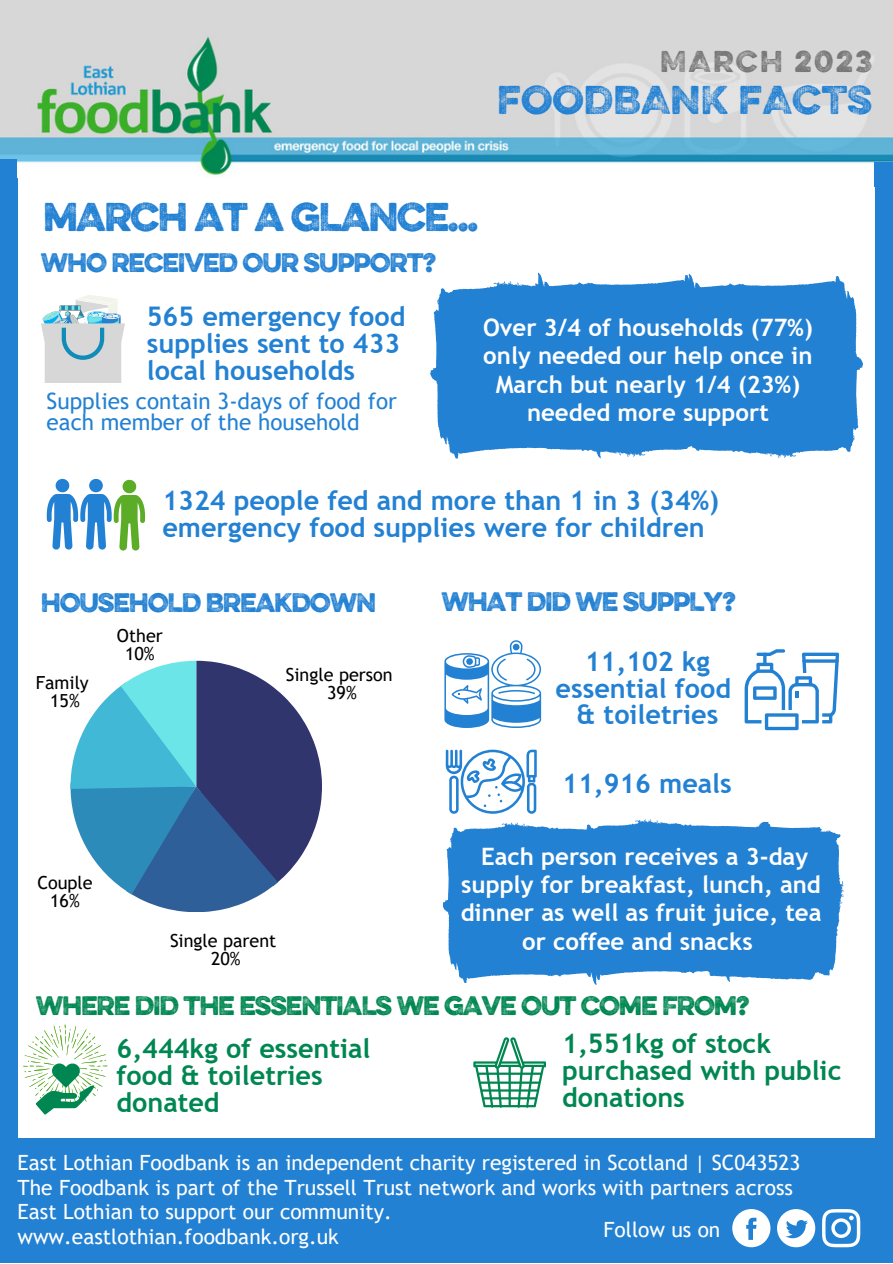
<style>
.page{position:relative;width:893px;height:1264px;background:#fff}
.page>*{position:absolute;margin:0;border:0;box-sizing:border-box;transform-origin:0 0}
.t1{font:36px "Eveleth";letter-spacing:-.05em;color:#2381d3}
.t2{font:300 36px "Eveleth";color:#2381d3}
.t3{font:700 27px/27px "Trebuchet MS";color:#2381d3}
.t4{font:700 27px/27px "Trebuchet MS";color:#008751}
.t5{font:300 27px "Eveleth";letter-spacing:.08em;color:#777}
.t6{font:700 24px/28px "Trebuchet MS";color:#fff;text-align:center}
.t7{font:24px "Eveleth";letter-spacing:-.05em;color:#2381d3}
.t8{font:24px "Eveleth";letter-spacing:-.05em;color:#008751}
.t9{font:22.5px/21.3px "Trebuchet MS";color:#2381d3}
.t10{font:21px/24.6px "Trebuchet MS";color:#fff}
.t11{font:18px/18px "Trebuchet MS";color:#000;text-align:center}
</style>
<div class="page">
<div style="left:0;top:0;width:892px;height:1262px;background:#2381d3"></div>
<div style="left:18px;top:175px;width:856px;height:962px;background:#fff"></div>
<img style="left:0;top:0;width:892px;height:177px">
<svg style="left:41px;top:295px;width:84px;height:87px"></svg>
<svg style="left:443px;top:749px;width:401px;height:236px"></svg>
<svg style="left:47px;top:479px;width:98px;height:71px"></svg>
<svg style="left:23px;top:1024px;width:84px;height:90px"></svg>
<svg style="left:473px;top:1037px;width:73px;height:70px"></svg>
<svg style="left:70px;top:660px;width:252px;height:252px"></svg>
<div style="left:0;top:160px;width:17px;height:25px;background:#2381d3"></div>
<div style="left:874px;top:163px;width:18px;height:23px;background:#2381d3"></div>
<svg style="left:430px;top:272px;width:433px;height:187px;background:#4292d9"></svg>
<svg style="left:444px;top:640px;width:97px;height:88px"></svg>
<svg style="left:744px;top:649px;width:95px;height:81px"></svg>
<svg style="left:732px;top:1209px;width:38px;height:38px"></svg>
<svg style="left:777px;top:1209px;width:38px;height:38px"></svg>
<svg style="left:822px;top:1209px;width:38px;height:38px"></svg>
<p class="t5" style="left:660px;top:40px;width:214px">MARCH 2023</p>
<h1 class="t2" style="left:497px;top:72px;width:377px">FOODBANK FACTS</h1>
<h1 class="t1" style="left:43px;top:189px;width:437px">MARCH AT A GLANCE...</h1>
<p class="t7" style="left:41px;top:244px;width:397px">WHO RECEIVED OUR SUPPORT?</p>
<p class="t3" style="left:147px;top:303px;width:260px">565 emergency food supplies sent to 433 local households</p>
<p class="t9" style="left:47px;top:390px;width:352px">Supplies contain 3-days of food for each member of the household</p>
<p class="t6" style="left:483px;top:314px;width:331px">Over 3/4 of households (77%) only needed our help once in<br>March but nearly 1/4 (23%) needed more support</p>
<p class="t3" style="left:162px;top:486px;width:558px">1324 people fed and more than 1 in 3 (34%) emergency food supplies were for children</p>
<p class="t7" style="left:41px;top:584px;width:337px">HOUSEHOLD BREAKDOWN</p>
<p class="t7" style="left:441px;top:583px;width:296px">WHAT DID WE SUPPLY?</p>
<p class="t11" style="left:36px;top:674px;width:55px">Family<br>15%</p>
<p class="t11" style="left:117px;top:626px;width:47px">Other<br>10%</p>
<p class="t11" style="left:286px;top:666px;width:108px">Single person<br>39%</p>
<p class="t11" style="left:37px;top:873px;width:57px">Couple<br>16%</p>
<p class="t11" style="left:170px;top:931px;width:108px">Single parent<br>20%</p>
<p class="t3" style="left:555px;top:647px;width:177px;text-align:center">11,102 kg essential food &amp; toiletries</p>
<p class="t3" style="left:562px;top:769px;width:171px">11,916 meals</p>
<p class="t6" style="left:460px;top:842px;width:362px">Each person receives a 3-day supply for breakfast, lunch, and dinner as well as fruit juice, tea or coffee and snacks</p>
<p class="t8" style="left:36px;top:986px;width:715px">WHERE DID THE ESSENTIALS WE GAVE OUT COME FROM?</p>
<p class="t4" style="left:116px;top:1034px;width:255px">6,444kg of essential food &amp; toiletries donated</p>
<p class="t4" style="left:562px;top:1030px;width:281px">1,551kg of stock purchased with public donations</p>
<p class="t10" style="left:17px;top:1149px;width:784px">East Lothian Foodbank is an independent charity registered in Scotland | SC043523<br>The Foodbank is part of the Trussell Trust network and works with partners across East Lothian to support our community.<br>www.eastlothian.foodbank.org.uk</p>
<p class="t10" style="left:603px;top:1216px;width:118px">Follow us on</p>
</div>
